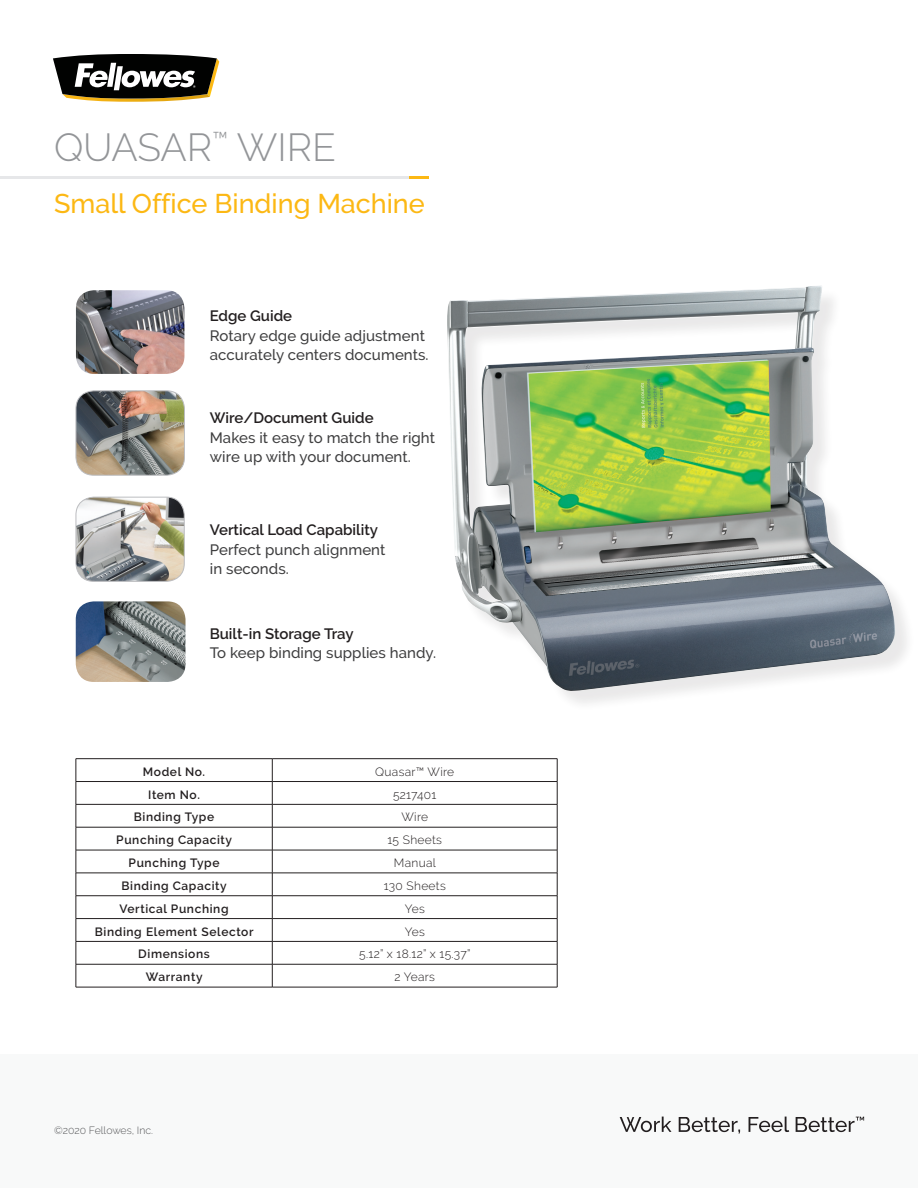
<style>
.page{position:relative;width:918px;height:1188px;background:#fff}
.page>*{position:absolute;margin:0;border:0;box-sizing:border-box;transform-origin:0 0}
.t1{font:300 39px "Raleway";color:#939598}
.t2{font:500 27px "Raleway";color:#fcb814}
.t3{font:500 15px/19.5px "Raleway";letter-spacing:.005em;color:#3e3e3f}
.t4{font:600 15px "Raleway";color:#231f20}
.t5{font:600 12px "Raleway";letter-spacing:.05em;color:#231f20}
.t6{font:300 12px "Raleway";letter-spacing:.025em;color:#231f20}
.t7{font:300 10.5px "Raleway";color:#57585a}
</style>
<div class="page">
<div style="left:0;top:1054px;width:918px;height:134px;background:#f8f9f9"></div>
<svg style="left:620px;top:1117px;width:51px;height:15px"></svg>
<svg style="left:679px;top:1117px;width:61px;height:17px"></svg>
<svg style="left:749px;top:1117px;width:40px;height:15px"></svg>
<svg style="left:796px;top:1117px;width:68px;height:15px"></svg>
<div style="left:449px;top:288px;width:467px;height:423px;background:#231f20;opacity:.1"></div>
<img style="left:447px;top:286px;width:448px;height:407px">
<hr style="left:76px;top:758px;width:196px;height:1px;background:#231f20">
<hr style="left:272px;top:758px;width:285px;height:1px;background:#231f20">
<hr style="left:76px;top:781px;width:196px;height:1px;background:#231f20">
<hr style="left:272px;top:781px;width:285px;height:1px;background:#231f20">
<hr style="left:76px;top:804px;width:196px;height:1px;background:#231f20">
<hr style="left:272px;top:804px;width:285px;height:1px;background:#231f20">
<hr style="left:76px;top:827px;width:196px;height:1px;background:#231f20">
<hr style="left:272px;top:827px;width:285px;height:1px;background:#231f20">
<hr style="left:76px;top:850px;width:196px;height:1px;background:#231f20">
<hr style="left:272px;top:850px;width:285px;height:1px;background:#231f20">
<hr style="left:76px;top:873px;width:196px;height:1px;background:#231f20">
<hr style="left:272px;top:873px;width:285px;height:1px;background:#231f20">
<hr style="left:76px;top:895px;width:196px;height:1px;background:#231f20">
<hr style="left:272px;top:895px;width:285px;height:1px;background:#231f20">
<svg style="left:76px;top:759px;width:1px;height:228px"></svg>
<svg style="left:272px;top:759px;width:1px;height:228px"></svg>
<svg style="left:557px;top:759px;width:1px;height:228px"></svg>
<hr style="left:76px;top:987px;width:196px;height:1px;background:#231f20">
<hr style="left:272px;top:987px;width:285px;height:1px;background:#231f20">
<hr style="left:76px;top:918px;width:196px;height:1px;background:#231f20">
<hr style="left:272px;top:918px;width:285px;height:1px;background:#231f20">
<hr style="left:76px;top:941px;width:196px;height:1px;background:#231f20">
<hr style="left:272px;top:941px;width:285px;height:1px;background:#231f20">
<hr style="left:76px;top:964px;width:196px;height:1px;background:#231f20">
<hr style="left:272px;top:964px;width:285px;height:1px;background:#231f20">
<svg style="left:53px;top:54px;width:166px;height:48px"></svg>
<img style="left:76px;top:290px;width:108px;height:84px">
<img style="left:76px;top:391px;width:108px;height:84px">
<div style="left:76px;top:391px;width:109px;height:84px;border:1px solid #bcbdc0;border-radius:18px"></div>
<img style="left:76px;top:497px;width:108px;height:84px">
<div style="left:76px;top:497px;width:108px;height:85px;border:1px solid #bcbdc0;border-radius:18px"></div>
<img style="left:76px;top:601px;width:110px;height:81px">
<hr style="left:409px;top:176px;width:20px;height:3px;background:#fcb814">
<hr style="left:0;top:176px;width:409px;height:3px;background:#e6e7e9">
<h1 class="t1" style="left:54px;top:124px;width:283px">QUASAR<sup>™</sup> WIRE</h1>
<h2 class="t2" style="left:54px;top:188px;width:372px">Small Office Binding Machine</h2>
<p class="t4" style="left:210px;top:307px;width:84px">Edge Guide</p>
<p class="t3" style="left:210px;top:326px;width:220px">Rotary edge guide adjustment accurately centers documents.</p>
<p class="t4" style="left:210px;top:409px;width:165px">Wire/Document Guide</p>
<p class="t3" style="left:210px;top:428px;width:227px">Makes it easy to match the right wire up with your document.</p>
<p class="t4" style="left:210px;top:521px;width:170px">Vertical Load Capability</p>
<p class="t3" style="left:210px;top:540px;width:177px">Perfect punch alignment in seconds.</p>
<p class="t4" style="left:210px;top:625px;width:145px">Built-in Storage Tray</p>
<p class="t3" style="left:210px;top:643px;width:228px">To keep binding supplies handy.</p>
<p class="t5" style="left:143px;top:765px;width:64px">Model No.</p>
<p class="t6" style="left:375px;top:765px;width:80px">Quasar™ Wire</p>
<p class="t5" style="left:148px;top:787px;width:53px">Item No.</p>
<p class="t6" style="left:393px;top:787px;width:45px">5217401</p>
<p class="t5" style="left:134px;top:810px;width:82px">Binding Type</p>
<p class="t6" style="left:401px;top:810px;width:28px">Wire</p>
<p class="t5" style="left:116px;top:833px;width:117px">Punching Capacity</p>
<p class="t6" style="left:387px;top:833px;width:56px">15 Sheets</p>
<p class="t5" style="left:129px;top:856px;width:92px">Punching Type</p>
<p class="t6" style="left:394px;top:856px;width:43px">Manual</p>
<p class="t5" style="left:122px;top:879px;width:107px">Binding Capacity</p>
<p class="t6" style="left:384px;top:879px;width:64px">130 Sheets</p>
<p class="t5" style="left:120px;top:902px;width:111px">Vertical Punching</p>
<p class="t6" style="left:405px;top:902px;width:22px">Yes</p>
<p class="t5" style="left:95px;top:924px;width:160px">Binding Element Selector</p>
<p class="t6" style="left:405px;top:924px;width:22px">Yes</p>
<p class="t5" style="left:138px;top:947px;width:73px">Dimensions</p>
<p class="t6" style="left:359px;top:947px;width:113px">5.12” x 18.12” x 15.37”</p>
<p class="t5" style="left:146px;top:970px;width:58px">Warranty</p>
<p class="t6" style="left:394px;top:970px;width:42px">2 Years</p>
<p class="t7" style="left:54px;top:1124px;width:101px">©2020 Fellowes, Inc.</p>
</div>
